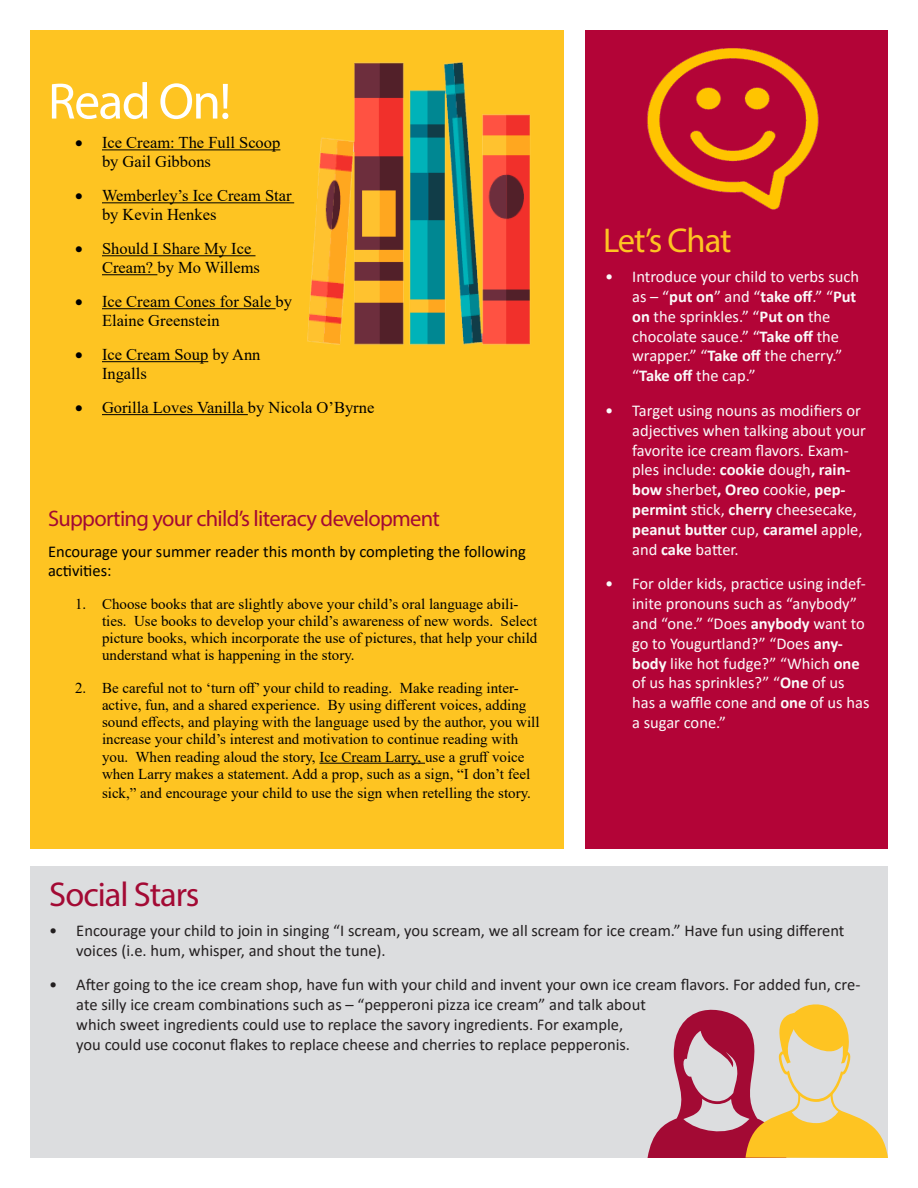
<style>
.page{position:relative;width:918px;height:1188px;background:#fff}
.page>*{position:absolute;margin:0;border:0;box-sizing:border-box;transform-origin:0 0}
.Story_Headlines{font:51.45px "Myriad Pro";letter-spacing:-.03em;color:#fff}
.Story_Headlines-2{font:34.5px "Myriad Pro";letter-spacing:-.03em;color:#a30a34}
.Story_Headlines-3{font:34.5px "Myriad Pro";letter-spacing:-.03em;color:#fec422}
.Story_Headlines-4{font:22.5px "Myriad Pro";letter-spacing:-.03em;color:#a30a34}
.t1{font:16.5px/19.8px "Calibri";color:#fafafa}
.t2{font:16.5px/19.8px "Calibri";color:#231f20}
.t3{font:16.5px/19px "Times New Roman";color:#000}
.t4{font:16.5px/18.9px "Calibri";color:#000}
.t5{font:15px/17.2px "Times New Roman";color:#000}
.s1{font-weight:700}
</style>
<div class="page">
<div style="left:585px;top:30px;width:303px;height:819px;background:#b30437"></div>
<div style="left:30px;top:867px;width:858px;height:291px;background:#dcdddf"></div>
<svg style="left:648px;top:1004px;width:240px;height:154px"></svg>
<img style="left:647px;top:48px;width:172px;height:162px">
<div style="left:30px;top:30px;width:533px;height:819px;background:#fec422"></div>
<img style="left:294px;top:61px;width:237px;height:284px">
<hr style="left:102px;top:149px;width:178px;height:1px;background:#000">
<hr style="left:102px;top:202px;width:192px;height:1px;background:#000">
<hr style="left:102px;top:255px;width:154px;height:1px;background:#000">
<hr style="left:102px;top:274px;width:55px;height:1px;background:#000">
<hr style="left:102px;top:308px;width:174px;height:1px;background:#000">
<hr style="left:102px;top:361px;width:106px;height:1px;background:#000">
<hr style="left:102px;top:414px;width:146px;height:1px;background:#000">
<hr style="left:319px;top:763px;width:106px;height:1px;background:#000">
<p class="Story_Headlines" style="left:48px;top:70px;width:185px">Read On!</p>
<p class="t3" style="left:102px;top:133px;width:180px;text-indent:-27px">• Ice Cream: The Full Scoop by Gail Gibbons</p>
<p class="t3" style="left:102px;top:185px;width:191px;text-indent:-27px">• Wemberley’s Ice Cream Star by Kevin Henkes</p>
<p class="t3" style="left:102px;top:238px;width:160px;text-indent:-27px">• Should I Share My Ice<br>Cream? by Mo Willems</p>
<p class="t3" style="left:102px;top:291px;width:192px;text-indent:-27px">• Ice Cream Cones for Sale by<br>Elaine Greenstein</p>
<p class="t3" style="left:102px;top:344px;width:160px;text-indent:-27px">• Ice Cream Soup by Ann<br>Ingalls</p>
<p class="t3" style="left:75px;top:397px;width:301px">• Gorilla Loves Vanilla by Nicola O’Byrne</p>
<p class="Story_Headlines-4" style="left:48px;top:505px;width:394px">Supporting your child’s literacy development</p>
<p class="t4" style="left:48px;top:542px;width:479px">Encourage your summer reader this month by completing the following activities:</p>
<p class="t5" style="left:102px;top:594px;width:437px;text-indent:-27px">1. Choose books that are slightly above your child’s oral language abili&shy;ties. Use books to develop your child’s awareness of new words. Select picture books, which incorporate the use of pictures, that help your child understand what is happening in the story.</p>
<p class="t5" style="left:102px;top:678px;width:439px;text-indent:-27px">2. Be careful not to ‘turn off’ your child to reading. Make reading inter&shy;active, fun, and a shared experience. By using different voices, adding sound effects, and playing with the language used by the author, you will increase your child’s interest and motivation to continue reading with you. When reading aloud the story, Ice Cream Larry, use a gruff voice when Larry makes a statement. Add a prop, such as a sign, “I don’t feel</p>
<p class="t5" style="left:102px;top:784px;width:430px">sick,” and encourage your child to use the sign when retelling the story.</p>
<p class="Story_Headlines-2" style="left:49px;top:873px;width:152px">Social Stars</p>
<p class="Story_Headlines-3" style="left:603px;top:219px;width:130px">Let’s Chat</p>
<p class="t1" style="left:632px;top:266px;width:228px;text-indent:-27px">• Introduce your child to verbs such as – “<span class="s1">put on</span>” and “<span class="s1">take off</span>.” “<span class="s1">Put on</span> the sprinkles.” “<span class="s1">Put on</span> the chocolate sauce.” “<span class="s1">Take off</span> the wrapper.” “<span class="s1">Take off</span> the cherry.” “<span class="s1">Take off</span> the cap.”</p>
<p class="t1" style="left:632px;top:400px;width:235px;text-indent:-27px">• Target using nouns as modifiers or adjectives when talking about your favorite ice cream flavors. Exam&shy;ples include: <span class="s1">cookie</span> dough<span class="s1">, rain&shy;bow</span> sherbet<span class="s1">, Oreo</span> cookie, <span class="s1">pep&shy;permint</span> stick, <span class="s1">cherry</span> cheesecake, <span class="s1">peanut butter</span> cup, <span class="s1">caramel</span> apple, and <span class="s1">cake</span> batter.</p>
<p class="t1" style="left:632px;top:574px;width:239px;text-indent:-27px">• For older kids, practice using indef&shy;inite pronouns such as “anybody” and “one.” “Does <span class="s1">anybody</span> want to go to Yougurtland?” “Does <span class="s1">any&shy;body</span> like hot fudge?” “Which <span class="s1">one </span>of us has sprinkles?” “<span class="s1">One</span> of us has a waffle cone and <span class="s1">one</span> of us has a sugar cone.”</p>
<p class="t2" style="left:76px;top:920px;width:770px;text-indent:-27px">• Encourage your child to join in singing “I scream, you scream, we all scream for ice cream.” Have fun using different voices (i.e. hum, whisper, and shout the tune).</p>
<p class="t2" style="left:76px;top:975px;width:786px;text-indent:-27px">• After going to the ice cream shop, have fun with your child and invent your own ice cream flavors. For added fun, cre&shy;ate silly ice cream combinations such as – “pepperoni pizza ice cream” and talk about<br>which sweet ingredients could use to replace the savory ingredients. For example,<br>you could use coconut flakes to replace cheese and cherries to replace pepperonis.</p>
</div>
